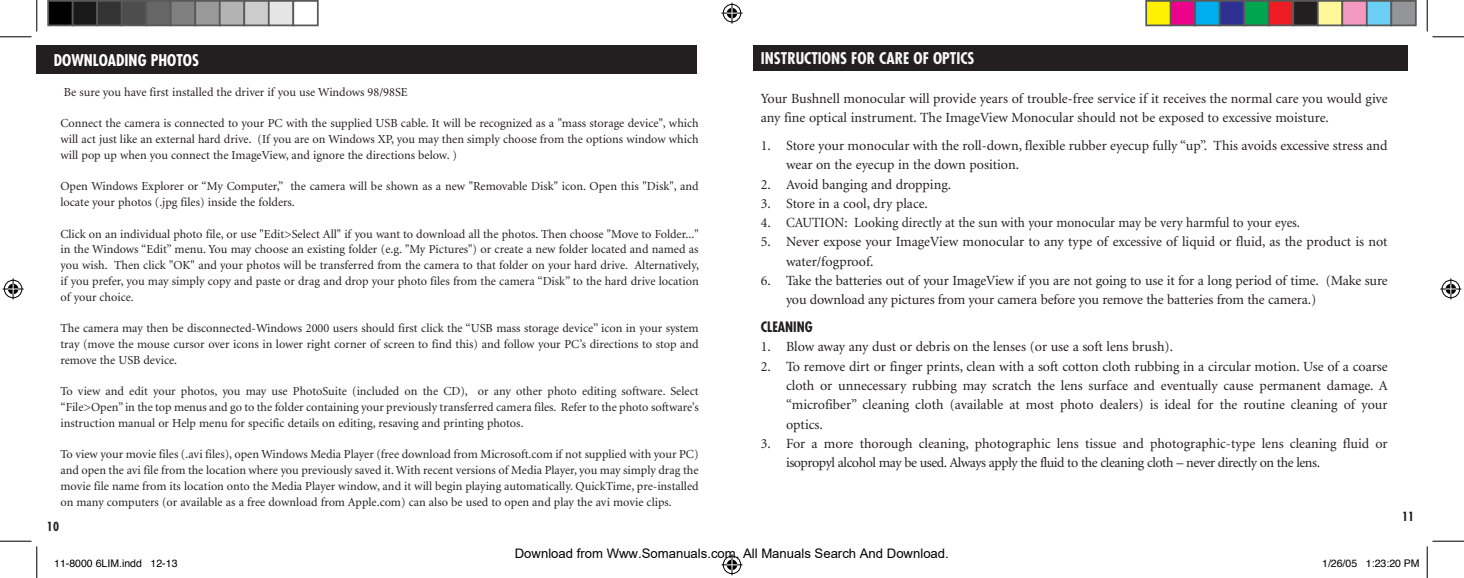
<style>
.page{position:relative;width:1464px;height:578px;background:#fff}
.page>*{position:absolute;margin:0;border:0;box-sizing:border-box;transform-origin:0 0}
.t1{font:700 condensed 15.75px "Futura";color:#f7f7f8}
.t2{font:700 condensed 15.75px "Futura";color:#fff}
.t3{font:14px/19.2px "Minion";color:#231f20}
.t4{font:700 condensed 14px "Futura";color:#231f20}
.t5{font:13.12px "Arial";color:#000}
.t6{font:12.25px/15.8px "Minion";color:#231f20;text-align:justify}
.t7{font:700 condensed 12.25px "Futura";color:#231f20}
.t8{font:10.5px "Helvetica";color:#000}
</style>
<div class="page">
<div style="left:753px;top:45px;width:654px;height:26px;background:#231f20"></div>
<div style="left:37px;top:46px;width:660px;height:28px;background:#231f20"></div>
<hr style="left:0;top:36px;width:32px;height:1px;background:#000">
<hr style="left:1432px;top:36px;width:31px;height:1px;background:#000">
<hr style="left:0;top:540px;width:32px;height:1px;background:#000">
<hr style="left:1432px;top:540px;width:31px;height:1px;background:#000">
<hr style="left:36px;top:0;width:1px;height:32px;background:#000">
<hr style="left:36px;top:546px;width:1px;height:32px;background:#000">
<hr style="left:1426px;top:0;width:1px;height:32px;background:#000">
<hr style="left:1426px;top:546px;width:1px;height:32px;background:#000">
<svg style="left:721px;top:3px;width:21px;height:21px"></svg>
<svg style="left:721px;top:554px;width:21px;height:21px"></svg>
<svg style="left:3px;top:278px;width:21px;height:21px"></svg>
<svg style="left:1440px;top:278px;width:20px;height:21px"></svg>
<div style="left:48px;top:1px;width:25px;height:24px;background:#000"></div>
<div style="left:47px;top:0;width:27px;height:26px;border:2px solid #595959"></div>
<div style="left:73px;top:1px;width:24px;height:24px;background:#1a1a1a"></div>
<div style="left:72px;top:0;width:26px;height:26px;border:2px solid #595959"></div>
<div style="left:97px;top:1px;width:25px;height:24px;background:#333"></div>
<div style="left:96px;top:0;width:26px;height:26px;border:2px solid #595959"></div>
<div style="left:122px;top:1px;width:24px;height:24px;background:#4d4d4d"></div>
<div style="left:121px;top:0;width:26px;height:26px;border:2px solid #595959"></div>
<div style="left:146px;top:1px;width:25px;height:24px;background:#666"></div>
<div style="left:145px;top:0;width:27px;height:26px;border:2px solid #595959"></div>
<div style="left:171px;top:1px;width:24px;height:24px;background:#808080"></div>
<div style="left:170px;top:0;width:26px;height:26px;border:2px solid #595959"></div>
<div style="left:195px;top:1px;width:25px;height:24px;background:#999"></div>
<div style="left:194px;top:0;width:26px;height:26px;border:2px solid #595959"></div>
<div style="left:220px;top:1px;width:24px;height:24px;background:#b3b3b3"></div>
<div style="left:219px;top:0;width:26px;height:26px;border:2px solid #595959"></div>
<div style="left:244px;top:1px;width:25px;height:24px;background:#ccc"></div>
<div style="left:243px;top:0;width:27px;height:26px;border:2px solid #595959"></div>
<div style="left:269px;top:1px;width:24px;height:24px;background:#e5e5e5"></div>
<div style="left:268px;top:0;width:26px;height:26px;border:2px solid #595959"></div>
<div style="left:292px;top:0;width:26px;height:26px;border:2px solid #595959"></div>
<div style="left:1145px;top:1px;width:25px;height:24px;background:#fff101"></div>
<div style="left:1145px;top:0;width:26px;height:26px;border:2px solid #595959"></div>
<div style="left:1170px;top:1px;width:24px;height:24px;background:#ed028c"></div>
<div style="left:1169px;top:0;width:26px;height:26px;border:2px solid #595959"></div>
<div style="left:1194px;top:1px;width:25px;height:24px;background:#00aeef"></div>
<div style="left:1194px;top:0;width:26px;height:26px;border:2px solid #595959"></div>
<div style="left:1219px;top:1px;width:24px;height:24px;background:#2e3092"></div>
<div style="left:1218px;top:0;width:26px;height:26px;border:2px solid #595959"></div>
<div style="left:1243px;top:1px;width:25px;height:24px;background:#00a54f"></div>
<div style="left:1243px;top:0;width:26px;height:26px;border:2px solid #595959"></div>
<div style="left:1268px;top:1px;width:24px;height:24px;background:#ee1d23"></div>
<div style="left:1267px;top:0;width:26px;height:26px;border:2px solid #595959"></div>
<div style="left:1292px;top:1px;width:25px;height:24px;background:#231f20"></div>
<div style="left:1292px;top:0;width:26px;height:26px;border:2px solid #595959"></div>
<div style="left:1317px;top:1px;width:24px;height:24px;background:#fff79a"></div>
<div style="left:1316px;top:0;width:26px;height:26px;border:2px solid #595959"></div>
<div style="left:1341px;top:1px;width:25px;height:24px;background:#f499c2"></div>
<div style="left:1341px;top:0;width:26px;height:26px;border:2px solid #595959"></div>
<div style="left:1366px;top:1px;width:24px;height:24px;background:#6bcff6"></div>
<div style="left:1365px;top:0;width:26px;height:26px;border:2px solid #595959"></div>
<div style="left:1390px;top:1px;width:25px;height:24px;background:#939598"></div>
<div style="left:1390px;top:0;width:26px;height:26px;border:2px solid #595959"></div>
<p class="t2" style="left:54px;top:51px;width:147px">DOWNLOADING PHOTOS</p>
<p class="t6" style="left:64px;top:84px;width:345px">Be sure you have first installed the driver if you use Windows 98/98SE</p>
<p class="t6" style="left:60px;top:116px;width:639px">Connect the camera is connected to your PC with the supplied USB cable. It will be recognized as a "mass storage device", which will act just like an external hard drive. (If you are on Windows XP, you may then simply choose from the options window which will pop up when you connect the ImageView, and ignore the directions below. )</p>
<p class="t6" style="left:60px;top:179px;width:639px">Open Windows Explorer or “My Computer,” the camera will be shown as a new "Removable Disk" icon. Open this "Disk", and locate your photos (.jpg files) inside the folders.</p>
<p class="t6" style="left:60px;top:226px;width:640px">Click on an individual photo file, or use "Edit&gt;Select All" if you want to download all the photos. Then choose "Move to Folder..." in the Windows “Edit” menu. You may choose an existing folder (e.g. "My Pictures") or create a new folder located and named as you wish. Then click "OK" and your photos will be transferred from the camera to that folder on your hard drive. Alternatively, if you prefer, you may simply copy and paste or drag and drop your photo files from the camera “Disk” to the hard drive location of your choice.</p>
<p class="t6" style="left:60px;top:321px;width:639px">The camera may then be disconnected-Windows 2000 users should first click the “USB mass storage device” icon in your system tray (move the mouse cursor over icons in lower right corner of screen to find this) and follow your PC’s directions to stop and remove the USB device.</p>
<p class="t6" style="left:60px;top:384px;width:639px">To view and edit your photos, you may use PhotoSuite (included on the CD), or any other photo editing software. Select “File&gt;Open” in the top menus and go to the folder containing your previously transferred camera files. Refer to the photo software’s instruction manual or Help menu for specific details on editing, resaving and printing photos.</p>
<p class="t6" style="left:60px;top:447px;width:639px">To view your movie files (.avi files), open Windows Media Player (free download from Microsoft.com if not supplied with your PC) and open the avi file from the location where you previously saved it. With recent versions of Media Player, you may simply drag the movie file name from its location onto the Media Player window, and it will begin playing automatically. QuickTime, pre-installed on many computers (or available as a free download from Apple.com) can also be used to open and play the avi movie clips.</p>
<p class="t7" style="left:47px;top:519px;width:14px">10</p>
<p class="t1" style="left:760px;top:49px;width:215px">INSTRUCTIONS FOR CARE OF OPTICS</p>
<p class="t3" style="left:760px;top:89px;width:628px">Your Bushnell monocular will provide years of trouble-free service if it receives the normal care you would give any fine optical instrument. The ImageView Monocular should not be exposed to excessive moisture.</p>
<p class="t3" style="left:786px;top:136px;width:603px;text-indent:-25px">1. Store your monocular with the roll-down, flexible rubber eyecup fully “up”. This avoids excessive stress and wear on the eyecup in the down position.</p>
<p class="t3" style="left:760px;top:175px;width:192px">2. Avoid banging and dropping.</p>
<p class="t3" style="left:760px;top:194px;width:169px">3. Store in a cool, dry place.</p>
<p class="t3" style="left:760px;top:213px;width:541px">4. CAUTION: Looking directly at the sun with your monocular may be very harmful to your eyes.</p>
<p class="t3" style="left:786px;top:233px;width:603px;text-indent:-25px">5. Never expose your ImageView monocular to any type of excessive of liquid or fluid, as the product is not water/fogproof.</p>
<p class="t3" style="left:786px;top:271px;width:603px;text-indent:-25px">6. Take the batteries out of your ImageView if you are not going to use it for a long period of time. (Make sure you download any pictures from your camera before you remove the batteries from the camera.)</p>
<p class="t4" style="left:760px;top:318px;width:53px">CLEANING</p>
<p class="t3" style="left:760px;top:338px;width:413px">1. Blow away any dust or debris on the lenses (or use a soft lens brush).</p>
<p class="t3" style="left:786px;top:357px;width:603px;text-align:justify;text-indent:-25px">2. To remove dirt or finger prints, clean with a soft cotton cloth rubbing in a circular motion. Use of a coarse cloth or unnecessary rubbing may scratch the lens surface and eventually cause permanent damage. A “microfiber” cleaning cloth (available at most photo dealers) is ideal for the routine cleaning of your optics.</p>
<p class="t3" style="left:786px;top:434px;width:603px;text-indent:-25px">3. For a more thorough cleaning, photographic lens tissue and photographic-type lens cleaning fluid or isopropyl alcohol may be used. Always apply the fluid to the cleaning cloth – never directly on the lens.</p>
<p class="t7" style="left:1401px;top:509px;width:14px">11</p>
<p class="t5" style="left:515px;top:545px;width:435px">Download from Www.Somanuals.com. All Manuals Search And Download.</p>
<p class="t8" style="left:54px;top:556px;width:125px">11-8000 6LIM.indd 12-13</p>
<p class="t8" style="left:1321px;top:556px;width:99px">1/26/05 1:23:20 PM</p>
</div>
